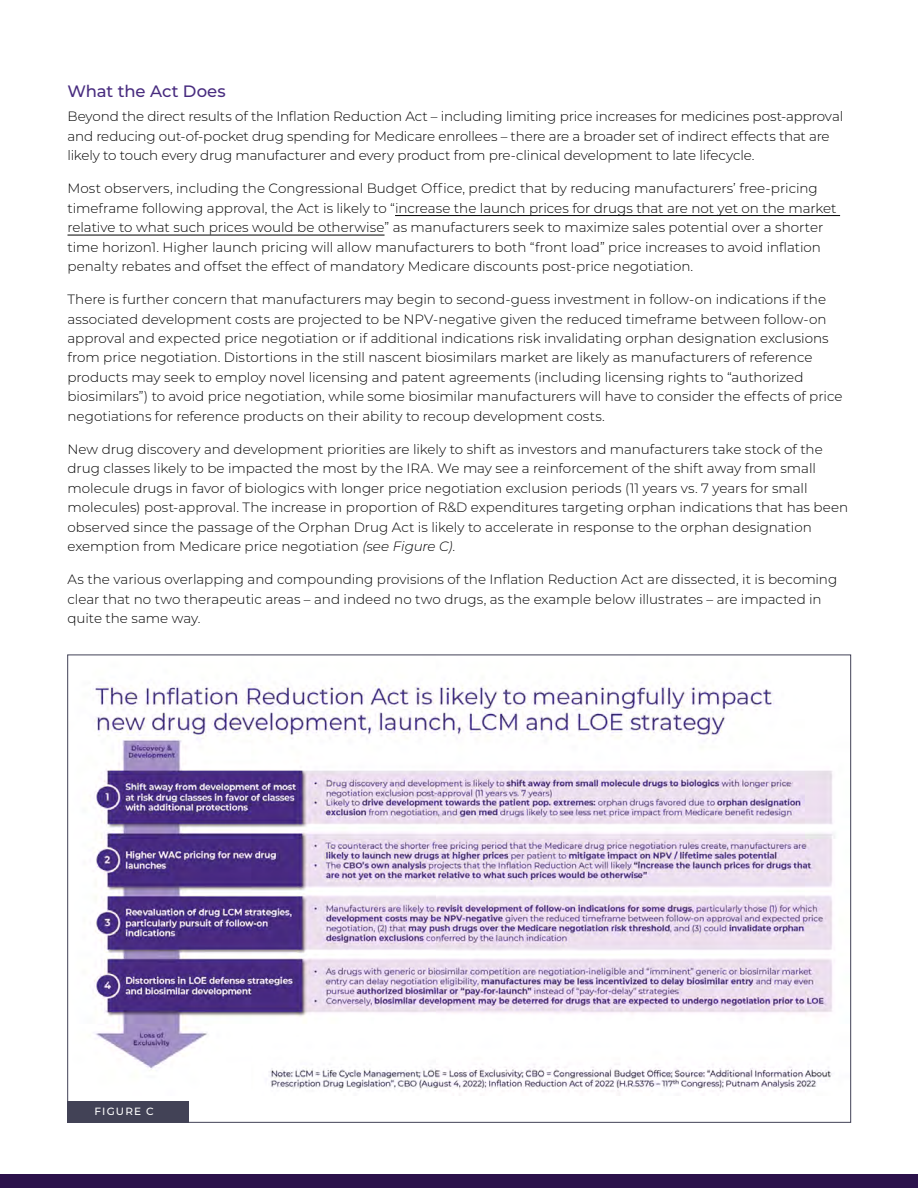
<style>
.page{position:relative;width:918px;height:1188px;background:#fff}
.page>*{position:absolute;margin:0;border:0;box-sizing:border-box;transform-origin:0 0}
.t1{font:500 16.5px "Montserrat";letter-spacing:-.01em;color:#482c7f}
.t2{font:300 13.5px/19.5px "Montserrat";letter-spacing:-.005em;color:#000}
.t3{font:500 10.5px "Montserrat";letter-spacing:.11em;color:#fff}
.s1{font-style:italic}
</style>
<div class="page">
<div style="left:0;top:1174px;width:918px;height:14px;background:#2b124b"></div>
<hr style="left:395px;top:215px;width:445px;height:1px;background:#000">
<hr style="left:68px;top:235px;width:317px;height:1px;background:#000">
<img style="left:94px;top:682px;width:741px;height:413px">
<div style="left:68px;top:1101px;width:121px;height:22px;background:#424256"></div>
<p class="t1" style="left:68px;top:80px;width:160px">What the Act Does</p>
<p class="t2" style="left:68px;top:106px;width:777px">Beyond the direct results of the Inflation Reduction Act – including limiting price increases for medicines post-approval and reducing out-of-pocket drug spending for Medicare enrollees – there are a broader set of indirect effects that are likely to touch every drug manufacturer and every product from pre-clinical development to late lifecycle.</p>
<p class="t2" style="left:68px;top:178px;width:771px">Most observers, including the Congressional Budget Office, predict that by reducing manufacturers’ free-pricing timeframe following approval, the Act is likely to “increase the launch prices for drugs that are not yet on the market relative to what such prices would be otherwise” as manufacturers seek to maximize sales potential over a shorter time horizon1. Higher launch pricing will allow manufacturers to both “front load” price increases to avoid inflation penalty rebates and offset the effect of mandatory Medicare discounts post-price negotiation.</p>
<p class="t2" style="left:68px;top:289px;width:777px">There is further concern that manufacturers may begin to second-guess investment in follow-on indications if the associated development costs are projected to be NPV-negative given the reduced timeframe between follow-on approval and expected price negotiation or if additional indications risk invalidating orphan designation exclusions from price negotiation. Distortions in the still nascent biosimilars market are likely as manufacturers of reference products may seek to employ novel licensing and patent agreements (including licensing rights to “authorized biosimilars”) to avoid price negotiation, while some biosimilar manufacturers will have to consider the effects of price negotiations for reference products on their ability to recoup development costs.</p>
<p class="t2" style="left:68px;top:439px;width:782px">New drug discovery and development priorities are likely to shift as investors and manufacturers take stock of the drug classes likely to be impacted the most by the IRA. We may see a reinforcement of the shift away from small molecule drugs in favor of biologics with longer price negotiation exclusion periods (11 years vs. 7 years for small molecules) post-approval. The increase in proportion of R&amp;D expenditures targeting orphan indications that has been observed since the passage of the Orphan Drug Act is likely to accelerate in response to the orphan designation exemption from Medicare price negotiation <span class="s1">(see Figure C)</span>.</p>
<p class="t2" style="left:68px;top:569px;width:771px">As the various overlapping and compounding provisions of the Inflation Reduction Act are dissected, it is becoming clear that no two therapeutic areas – and indeed no two drugs, as the example below illustrates – are impacted in quite the same way.</p>
<p class="t3" style="left:94px;top:1104px;width:61px">FIGURE C</p>
</div>
